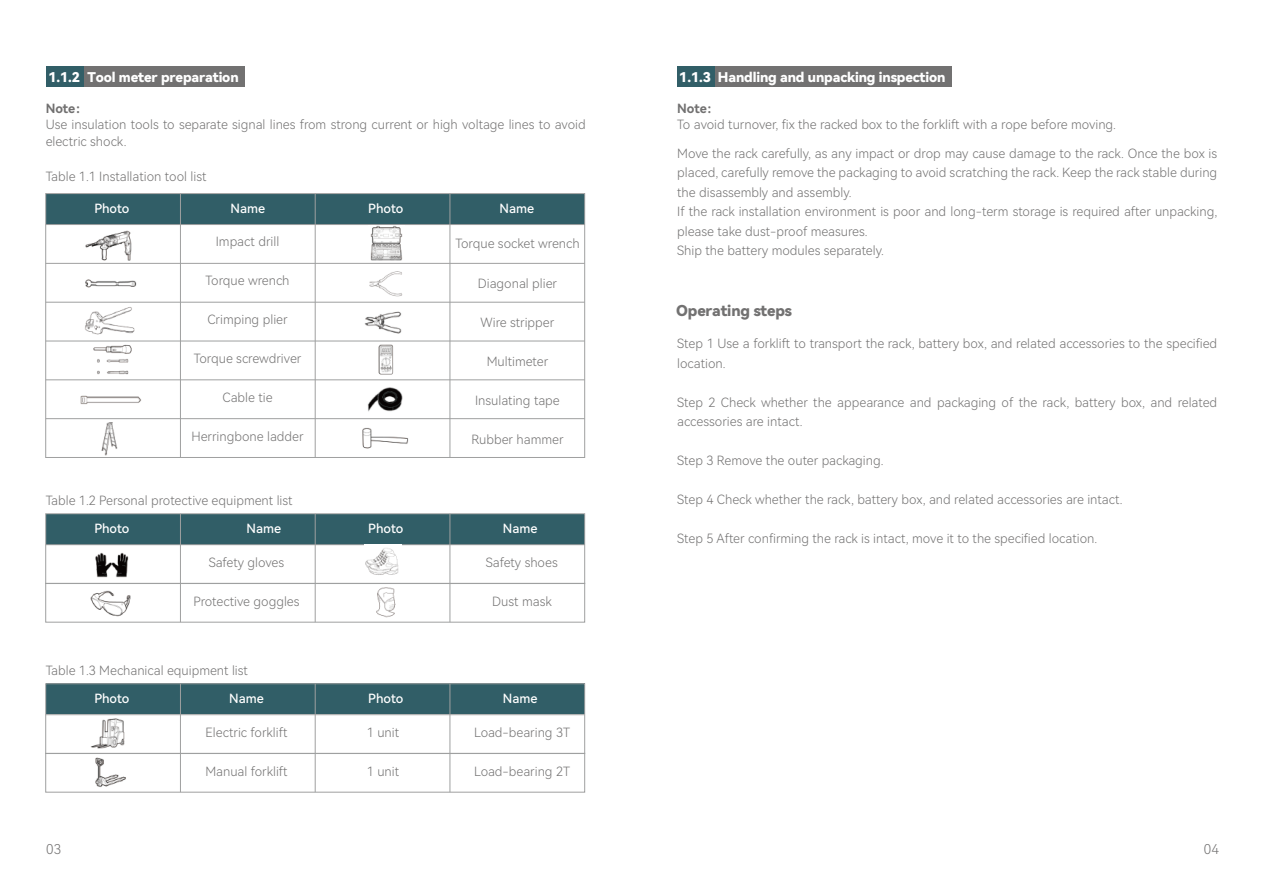
<style>
.page{position:relative;width:1263px;height:893px;background:#fff}
.page>*{position:absolute;margin:0;border:0;box-sizing:border-box;transform-origin:0 0}
.t1{font:15px "Harmony OS Sans SC Black";letter-spacing:-.01em;color:#727171}
.t2{font:13.5px "Harmony OS Sans SC Black";letter-spacing:-.01em;color:#fff}
.t3{font:13.5px "Harmony OS Sans SC Light";color:#727171}
.t4{font:12.75px/19.5px "Harmony OS Sans SC Light";color:#727171}
.t5{font:12.75px "Harmony OS Sans SC Medium";color:#fff}
.t6{font:12.75px "Harmony OS Sans SC Bold";letter-spacing:-.005em;color:#727171}
</style>
<div class="page">
<div style="left:46px;top:194px;width:539px;height:31px;background:#315e67"></div>
<div style="left:46px;top:514px;width:539px;height:31px;background:#315e67"></div>
<div style="left:46px;top:683px;width:539px;height:31px;background:#315e67"></div>
<div style="left:46px;top:67px;width:199px;height:20px;background:#727171"></div>
<div style="left:46px;top:67px;width:38px;height:20px;background:#315e67"></div>
<div style="left:677px;top:67px;width:275px;height:20px;background:#727171"></div>
<div style="left:677px;top:67px;width:38px;height:20px;background:#315e67"></div>
<div style="left:45px;top:193px;width:540px;height:265px;border:1px solid #9fa0a0"></div>
<hr style="left:46px;top:418px;width:539px;height:1px;background:#9fa0a0">
<hr style="left:46px;top:380px;width:539px;height:1px;background:#9fa0a0">
<hr style="left:46px;top:341px;width:539px;height:1px;background:#9fa0a0">
<hr style="left:46px;top:302px;width:539px;height:1px;background:#9fa0a0">
<hr style="left:46px;top:263px;width:539px;height:1px;background:#9fa0a0">
<hr style="left:46px;top:224px;width:539px;height:1px;background:#9fa0a0">
<hr style="left:450px;top:194px;width:1px;height:263px;background:#9fa0a0">
<hr style="left:315px;top:194px;width:1px;height:263px;background:#9fa0a0">
<hr style="left:180px;top:194px;width:1px;height:263px;background:#9fa0a0">
<div style="left:45px;top:513px;width:540px;height:71px;border:1px solid #9fa0a0"></div>
<hr style="left:46px;top:544px;width:539px;height:1px;background:#9fa0a0">
<hr style="left:450px;top:514px;width:1px;height:108px;background:#9fa0a0">
<hr style="left:315px;top:514px;width:1px;height:108px;background:#9fa0a0">
<hr style="left:180px;top:514px;width:1px;height:108px;background:#9fa0a0">
<img style="left:86px;top:279px;width:51px;height:9px">
<img style="left:83px;top:230px;width:58px;height:34px">
<img style="left:85px;top:307px;width:50px;height:28px">
<img style="left:93px;top:344px;width:39px;height:31px">
<img style="left:81px;top:395px;width:60px;height:10px">
<img style="left:101px;top:422px;width:17px;height:33px">
<img style="left:370px;top:226px;width:33px;height:35px">
<img style="left:369px;top:271px;width:34px;height:26px">
<img style="left:365px;top:311px;width:37px;height:23px">
<img style="left:378px;top:345px;width:16px;height:30px">
<img style="left:367px;top:387px;width:36px;height:25px">
<img style="left:362px;top:428px;width:47px;height:21px">
<img style="left:95px;top:552px;width:34px;height:26px">
<img style="left:365px;top:548px;width:34px;height:27px">
<div style="left:45px;top:583px;width:540px;height:39px;border:1px solid #9fa0a0"></div>
<img style="left:91px;top:590px;width:40px;height:27px">
<img style="left:376px;top:588px;width:20px;height:30px">
<div style="left:45px;top:683px;width:540px;height:71px;border:1px solid #9fa0a0"></div>
<hr style="left:46px;top:714px;width:539px;height:1px;background:#9fa0a0">
<hr style="left:450px;top:684px;width:1px;height:108px;background:#9fa0a0">
<hr style="left:315px;top:684px;width:1px;height:108px;background:#9fa0a0">
<hr style="left:180px;top:684px;width:1px;height:108px;background:#9fa0a0">
<div style="left:45px;top:753px;width:540px;height:39px;border:1px solid #9fa0a0"></div>
<img style="left:91px;top:718px;width:34px;height:30px">
<img style="left:95px;top:757px;width:31px;height:30px">
<p class="t2" style="left:48px;top:68px;width:192px">1.1.2 Tool meter preparation</p>
<p class="t2" style="left:679px;top:68px;width:268px">1.1.3 Handling and unpacking inspection</p>
<p class="t6" style="left:46px;top:99px;width:44px">Note：</p>
<p class="t4" style="left:46px;top:116px;width:542px;line-height:16.5px">Use insulation tools to separate signal lines from strong current or high voltage lines to avoid electric shock.</p>
<p class="t6" style="left:677px;top:99px;width:44px">Note：</p>
<p class="t4" style="left:677px;top:114px;width:440px">To avoid turnover, fix the racked box to the forklift with a rope before moving.</p>
<p class="t4" style="left:677px;top:143px;width:542px">Move the rack carefully, as any impact or drop may cause damage to the rack. Once the box is placed, carefully remove the packaging to avoid scratching the rack. Keep the rack stable during the disassembly and assembly.<br>If the rack installation environment is poor and long-term storage is required after unpacking, please take dust-proof measures.<br>Ship the battery modules separately.</p>
<p class="t4" style="left:46px;top:166px;width:162px">Table 1.1 Installation tool list</p>
<p class="t5" style="left:94px;top:200px;width:37px">Photo</p>
<p class="t5" style="left:230px;top:200px;width:36px">Name</p>
<p class="t4" style="left:216px;top:231px;width:65px">Impact drill</p>
<p class="t4" style="left:206px;top:270px;width:85px">Torque wrench</p>
<p class="t4" style="left:207px;top:309px;width:82px">Crimping plier</p>
<p class="t4" style="left:194px;top:348px;width:109px">Torque screwdriver</p>
<p class="t4" style="left:222px;top:387px;width:52px">Cable tie</p>
<p class="t4" style="left:191px;top:426px;width:114px">Herringbone ladder</p>
<p class="t5" style="left:368px;top:200px;width:37px">Photo</p>
<p class="t5" style="left:499px;top:200px;width:36px">Name</p>
<p class="t4" style="left:455px;top:234px;width:126px">Torque socket wrench</p>
<p class="t4" style="left:478px;top:273px;width:81px">Diagonal plier</p>
<p class="t4" style="left:481px;top:312px;width:75px">Wire stripper</p>
<p class="t4" style="left:487px;top:351px;width:63px">Multimeter</p>
<p class="t4" style="left:475px;top:390px;width:86px">Insulating tape</p>
<p class="t4" style="left:471px;top:429px;width:94px">Rubber hammer</p>
<p class="t1" style="left:676px;top:300px;width:117px">Operating steps</p>
<p class="t4" style="left:677px;top:334px;width:542px">Step 1 Use a forklift to transport the rack, battery box, and related accessories to the specified location.</p>
<p class="t4" style="left:677px;top:392px;width:542px">Step 2 Check whether the appearance and packaging of the rack, battery box, and related accessories are intact.</p>
<p class="t4" style="left:677px;top:451px;width:208px">Step 3 Remove the outer packaging.</p>
<p class="t4" style="left:677px;top:490px;width:447px">Step 4 Check whether the rack, battery box, and related accessories are intact.</p>
<p class="t4" style="left:677px;top:529px;width:422px">Step 5 After confirming the rack is intact, move it to the specified location.</p>
<p class="t4" style="left:46px;top:490px;width:248px">Table 1.2 Personal protective equipment list</p>
<p class="t5" style="left:94px;top:520px;width:37px">Photo</p>
<p class="t5" style="left:246px;top:520px;width:36px">Name</p>
<p class="t5" style="left:368px;top:520px;width:37px">Photo</p>
<p class="t5" style="left:503px;top:520px;width:36px">Name</p>
<p class="t4" style="left:209px;top:552px;width:77px">Safety gloves</p>
<p class="t4" style="left:193px;top:591px;width:108px">Protective goggles</p>
<p class="t4" style="left:486px;top:552px;width:73px">Safety shoes</p>
<p class="t4" style="left:492px;top:591px;width:61px">Dust mask</p>
<p class="t4" style="left:46px;top:660px;width:204px">Table 1.3 Mechanical equipment list</p>
<p class="t5" style="left:94px;top:690px;width:37px">Photo</p>
<p class="t5" style="left:229px;top:690px;width:36px">Name</p>
<p class="t5" style="left:368px;top:690px;width:37px">Photo</p>
<p class="t5" style="left:503px;top:690px;width:36px">Name</p>
<p class="t4" style="left:206px;top:722px;width:83px">Electric forklift</p>
<p class="t4" style="left:205px;top:761px;width:84px">Manual forklift</p>
<p class="t4" style="left:474px;top:722px;width:98px">Load-bearing 3T</p>
<p class="t4" style="left:474px;top:761px;width:98px">Load-bearing 2T</p>
<p class="t4" style="left:367px;top:722px;width:34px">1 unit</p>
<p class="t4" style="left:367px;top:761px;width:34px">1 unit</p>
<p class="t3" style="left:46px;top:840px;width:16px">03</p>
<p class="t3" style="left:1204px;top:840px;width:16px">04</p>
</div>
